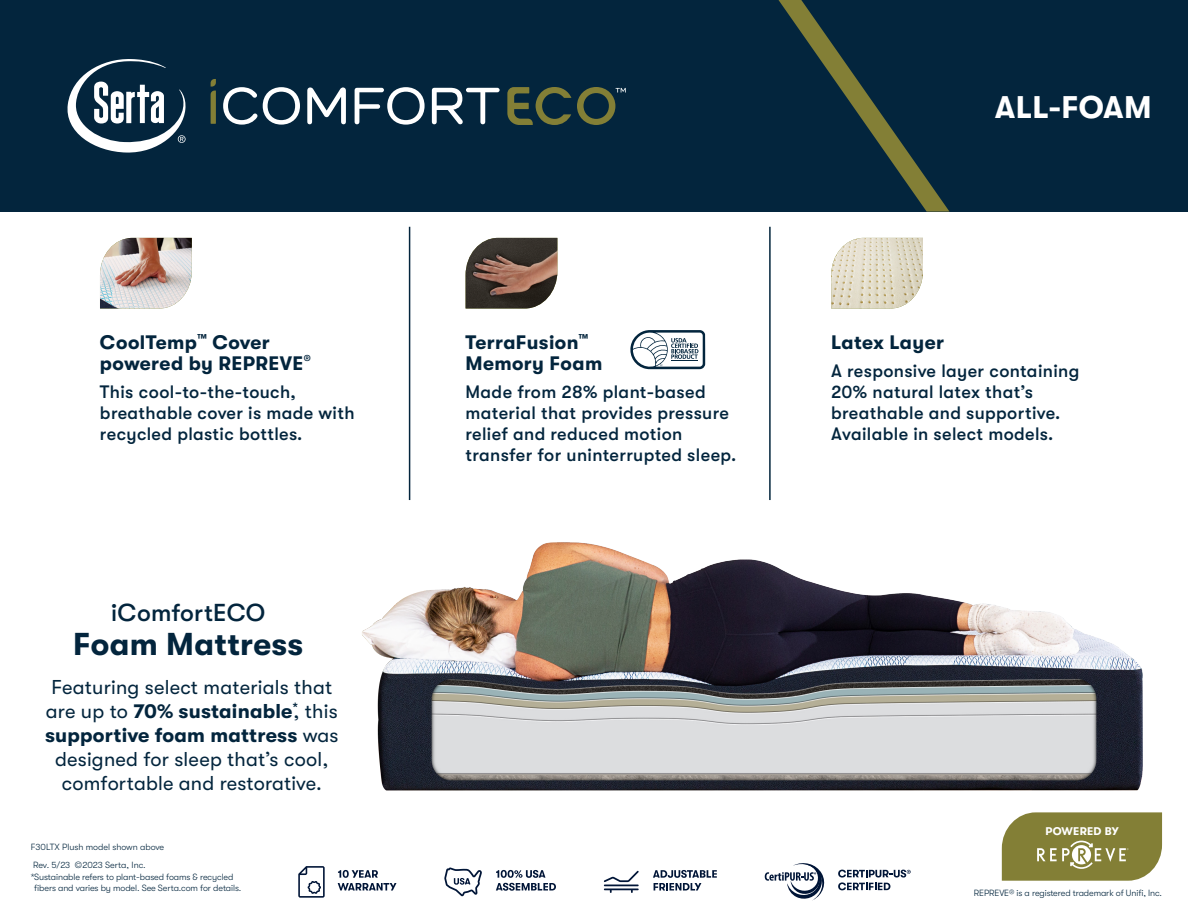
<style>
.page{position:relative;width:1188px;height:918px;background:#fff}
.page>*{position:absolute;margin:0;border:0;box-sizing:border-box;transform-origin:0 0}
.t1{font:700 31.65px "GT Walsheim Pro";letter-spacing:.01em;color:#03253d}
.t2{font:700 31.2px "GT Walsheim Pro";letter-spacing:.01em;color:#fff}
.t3{font:500 24.45px "GT Walsheim Pro";letter-spacing:.01em;color:#03253d}
.t4{font:20.1px/24px "GT Walsheim Pro";letter-spacing:.01em;color:#03253d;text-align:center}
.t5{font:700 19.5px/21px "GT Walsheim Pro";letter-spacing:.02em;color:#03253d}
.t6{font:500 18px/21px "GT Walsheim Pro";letter-spacing:.02em;color:#03253d}
.t7{font:700 11.1px "GT Walsheim Pro";letter-spacing:.025em;color:#fff}
.t8{font:300 9px/10.8px "GT Walsheim Pro";letter-spacing:-.01em;color:#03253d}
.s1{font-weight:700}
</style>
<div class="page">
<svg style="left:298px;top:866px;width:27px;height:32px"></svg>
<svg style="left:338px;top:870px;width:59px;height:21px"></svg>
<svg style="left:444px;top:867px;width:38px;height:29px"></svg>
<svg style="left:496px;top:870px;width:60px;height:21px"></svg>
<hr style="left:604px;top:885px;width:35px;height:1px;background:#001537">
<svg style="left:604px;top:871px;width:35px;height:11px"></svg>
<svg style="left:604px;top:889px;width:35px;height:4px"></svg>
<svg style="left:653px;top:870px;width:64px;height:21px"></svg>
<svg style="left:838px;top:870px;width:73px;height:20px"></svg>
<svg style="left:765px;top:863px;width:60px;height:38px"></svg>
<img style="left:831px;top:238px;width:92px;height:70px">
<img style="left:466px;top:238px;width:91px;height:70px">
<img style="left:100px;top:238px;width:92px;height:70px">
<hr style="left:769px;top:227px;width:2px;height:273px;background:#03253d">
<hr style="left:409px;top:227px;width:1px;height:273px;background:#03253d">
<svg style="left:630px;top:330px;width:75px;height:39px"></svg>
<div style="left:0;top:0;width:1188px;height:212px;background:#03253d"></div>
<svg style="left:211px;top:79px;width:5px;height:45px"></svg>
<svg style="left:223px;top:87px;width:34px;height:38px"></svg>
<svg style="left:263px;top:87px;width:37px;height:38px"></svg>
<svg style="left:307px;top:87px;width:39px;height:37px"></svg>
<svg style="left:355px;top:87px;width:70px;height:38px"></svg>
<svg style="left:432px;top:88px;width:68px;height:36px"></svg>
<svg style="left:507px;top:87px;width:64px;height:38px"></svg>
<svg style="left:67px;top:59px;width:119px;height:94px"></svg>
<svg style="left:577px;top:87px;width:49px;height:38px"></svg>
<img style="left:362px;top:542px;width:781px;height:249px">
<svg style="left:779px;top:0;width:170px;height:212px"></svg>
<svg style="left:1002px;top:812px;width:160px;height:69px;background:#918d4c"></svg>
<p class="t5" style="left:100px;top:331px;width:212px">CoolTemp<sup>™</sup> Cover powered by REPREVE<sup>®</sup></p>
<p class="t6" style="left:100px;top:381px;width:256px">This cool-to-the-touch, breathable cover is made with recycled plastic bottles.</p>
<p class="t3" style="left:111px;top:599px;width:156px">iComfortECO</p>
<p class="t1" style="left:73px;top:627px;width:232px">Foam Mattress</p>
<p class="t4" style="left:45px;top:675px;width:295px">Featuring select materials that are up to <span class="s1">70% sustainable</span><sup>*</sup>, this <span class="s1">supportive foam mattress</span> was designed for sleep that’s cool, comfortable and restorative.</p>
<p class="t8" style="left:31px;top:842px;width:135px">F30LTX Plush model shown above</p>
<p class="t8" style="left:33px;top:860px;width:114px">Rev. 5/23 © 2023 Serta, Inc.</p>
<p class="t8" style="left:34px;top:872px;width:208px;text-indent:-4px">*Sustainable refers to plant-based foams &amp; recycled fibers and varies by model. See Serta.com for details.</p>
<p class="t5" style="left:466px;top:331px;width:138px">TerraFusion<sup>™<br></sup>Memory Foam</p>
<p class="t6" style="left:466px;top:381px;width:272px">Made from 28% plant-based material that provides pressure relief and reduced motion transfer for uninterrupted sleep.</p>
<p class="t2" style="left:995px;top:90px;width:158px">ALL-FOAM</p>
<p class="t5" style="left:831px;top:331px;width:114px">Latex Layer</p>
<p class="t6" style="left:831px;top:360px;width:250px">A responsive layer containing<br>20% natural latex that’s breathable and supportive.<br>Available in select models.</p>
<p class="t7" style="left:1045px;top:825px;width:75px">POWERED BY</p>
<p class="t8" style="left:974px;top:888px;width:190px">REPREVE® is a registered trademark of Unifi, Inc.</p>
</div>
